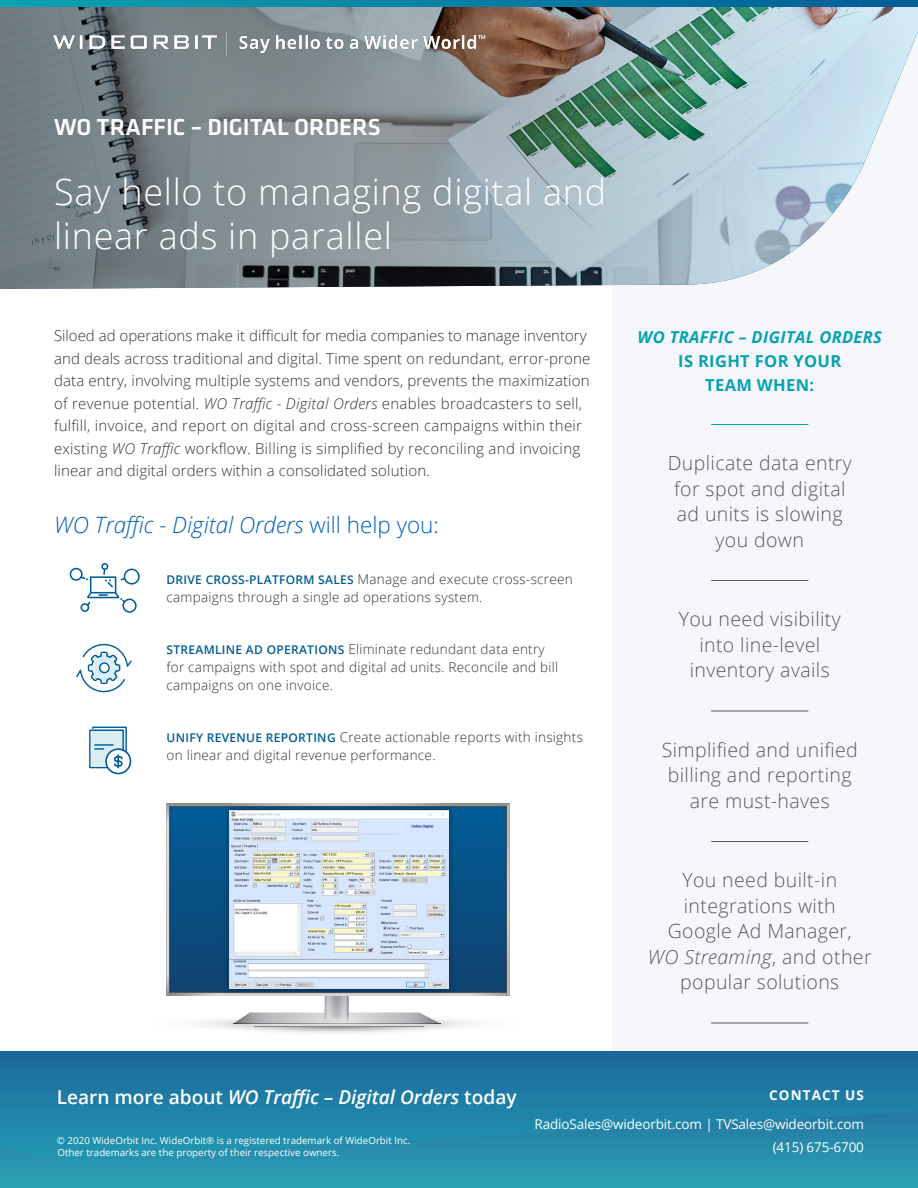
<style>
.page{position:relative;width:918px;height:1188px;background:#fff}
.page>*{position:absolute;margin:0;border:0;box-sizing:border-box;transform-origin:0 0}
.t1{font:300 36px/43.5px "Open Sans";letter-spacing:.02em;color:#fff}
.Eyebrow_Header{font:500 24px "Klavika";color:#fff}
.t2{font:italic 300 22.5px "Open Sans";color:#005fb9}
.SideBar__Stat_Bold_C{font:300 19.5px/25.5px "Open Sans";letter-spacing:.02em;color:#57585a;text-align:center}
.CTA_H1{font:italic 600 19.2px "Open Sans";color:#fff}
.SideBar__Stat_Bold_C-2{font:italic 700 16.5px/24px "Open Sans";letter-spacing:.02em;color:#07a2b1;text-align:center}
.Intro_Copy{font:300 15px/22.5px "Open Sans";letter-spacing:.01em;color:#333}
.Body_Copy{font:300 13.5px/18px "Open Sans";letter-spacing:.02em;color:#333}
.CTA__Contact_Info{font:13.5px "Open Sans";letter-spacing:-.01em;color:#fff}
.CTA__Contact_Us{font:700 13.5px "Open Sans";letter-spacing:.08em;color:#fff}
.Copyright_Info{font:9.75px/12px "Open Sans";color:#fff}
.s1{font-style:italic}
.s2{font-style:normal}
.s3{font-weight:600;font-size:12px;color:#005c96}
</style>
<div class="page">
<div style="left:612px;top:0;width:306px;height:1188px;background:#f5f7fa"></div>
<svg style="left:0;top:7px;width:918px;height:282px;background:#92a1a5"></svg>
<div style="left:0;top:1051px;width:918px;height:137px;background:#289ab2"></div>
<svg style="left:0;top:1051px;width:918px;height:104px"></svg>
<hr style="left:711px;top:424px;width:97px;height:1px;background:#07a2b1">
<hr style="left:711px;top:580px;width:97px;height:1px;background:#57585a">
<hr style="left:711px;top:711px;width:97px;height:1px;background:#57585a">
<hr style="left:711px;top:841px;width:97px;height:1px;background:#57585a">
<hr style="left:711px;top:1023px;width:97px;height:1px;background:#57585a">
<svg style="left:0;top:0;width:918px;height:7px;background:#037fa3"></svg>
<svg style="left:76px;top:643px;width:56px;height:50px"></svg>
<svg style="left:69px;top:563px;width:71px;height:50px"></svg>
<div style="left:92px;top:727px;width:35px;height:38px;border:1px solid #005c96"></div>
<svg style="left:89px;top:729px;width:43px;height:46px"></svg>
<svg style="left:166px;top:804px;width:344px;height:229px"></svg>
<div style="left:169px;top:806px;width:338px;height:187px;background:linear-gradient(to bottom,#005c96,#11426f)"></div>
<img style="left:220px;top:803px;width:238px;height:195px">
<img style="left:230px;top:811px;width:218px;height:177px">
<img style="left:54px;top:27px;width:432px;height:27px">
<p class="Eyebrow_Header" style="left:54px;top:111px;width:328px">WO TRAFFIC – DIGITAL ORDERS</p>
<p class="t1" style="left:54px;top:170px;width:554px">Say hello to managing digital and linear ads in parallel</p>
<p class="Intro_Copy" style="left:54px;top:324px;width:538px">Siloed ad operations make it difficult for media companies to manage inventory and deals across traditional and digital. Time spent on redundant, error-prone data entry, involving multiple systems and vendors, prevents the maximization of revenue potential. <span class="s1">WO Traffic - Digital Orders</span> enables broadcasters to sell, fulfill, invoice, and report on digital and cross-screen campaigns within their existing <span class="s1">WO Traffic</span> workflow. Billing is simplified by reconciling and invoicing linear and digital orders within a consolidated solution.</p>
<h1 class="t2" style="left:54px;top:510px;width:386px">WO Traffic - Digital Orders <span class="s2">will help you:</span></h1>
<p class="Body_Copy" style="left:166px;top:570px;width:408px"><span class="s3">DRIVE CROSS-PLATFORM SALES</span> Manage and execute cross-screen campaigns through a single ad operations system.</p>
<p class="Body_Copy" style="left:166px;top:640px;width:393px"><span class="s3">STREAMLINE AD OPERATIONS</span> Eliminate redundant data entry for campaigns with spot and digital ad units. Reconcile and bill campaigns on one invoice.</p>
<p class="Body_Copy" style="left:166px;top:727px;width:418px"><span class="s3">UNIFY REVENUE REPORTING</span> Create actionable reports with insights on linear and digital revenue performance.</p>
<p class="SideBar__Stat_Bold_C-2" style="left:638px;top:324px;width:246px">WO TRAFFIC – DIGITAL ORDERS<br><span class="s2">IS RIGHT FOR YOUR<br>TEAM WHEN:</span></p>
<p class="SideBar__Stat_Bold_C" style="left:668px;top:450px;width:186px">Duplicate data entry for spot and digital ad units is slowing you down</p>
<p class="SideBar__Stat_Bold_C" style="left:679px;top:606px;width:164px">You need visibility into line-level inventory avails</p>
<p class="SideBar__Stat_Bold_C" style="left:662px;top:736px;width:198px">Simplified and unified billing and reporting are must-haves</p>
<p class="SideBar__Stat_Bold_C" style="left:648px;top:867px;width:225px">You need built-in integrations with<br>Google Ad Manager,<br><span class="s1">WO Streaming</span>, and other popular solutions</p>
<p class="CTA_H1" style="left:57px;top:1084px;width:462px"><span class="s2">Learn more about</span> WO Traffic – Digital Orders <span class="s2">today</span></p>
<p class="Copyright_Info" style="left:57px;top:1134px;width:355px">© 2020 WideOrbit Inc. WideOrbit® is a registered trademark of WideOrbit Inc.<br>Other trademarks are the property of their respective owners.</p>
<p class="CTA__Contact_Us" style="left:769px;top:1086px;width:96px">CONTACT US</p>
<p class="CTA__Contact_Info" style="left:535px;top:1115px;width:331px">RadioSales@wideorbit.com | TVSales@wideorbit.com</p>
<p class="CTA__Contact_Info" style="left:773px;top:1138px;width:93px">(415) 675-6700</p>
</div>
